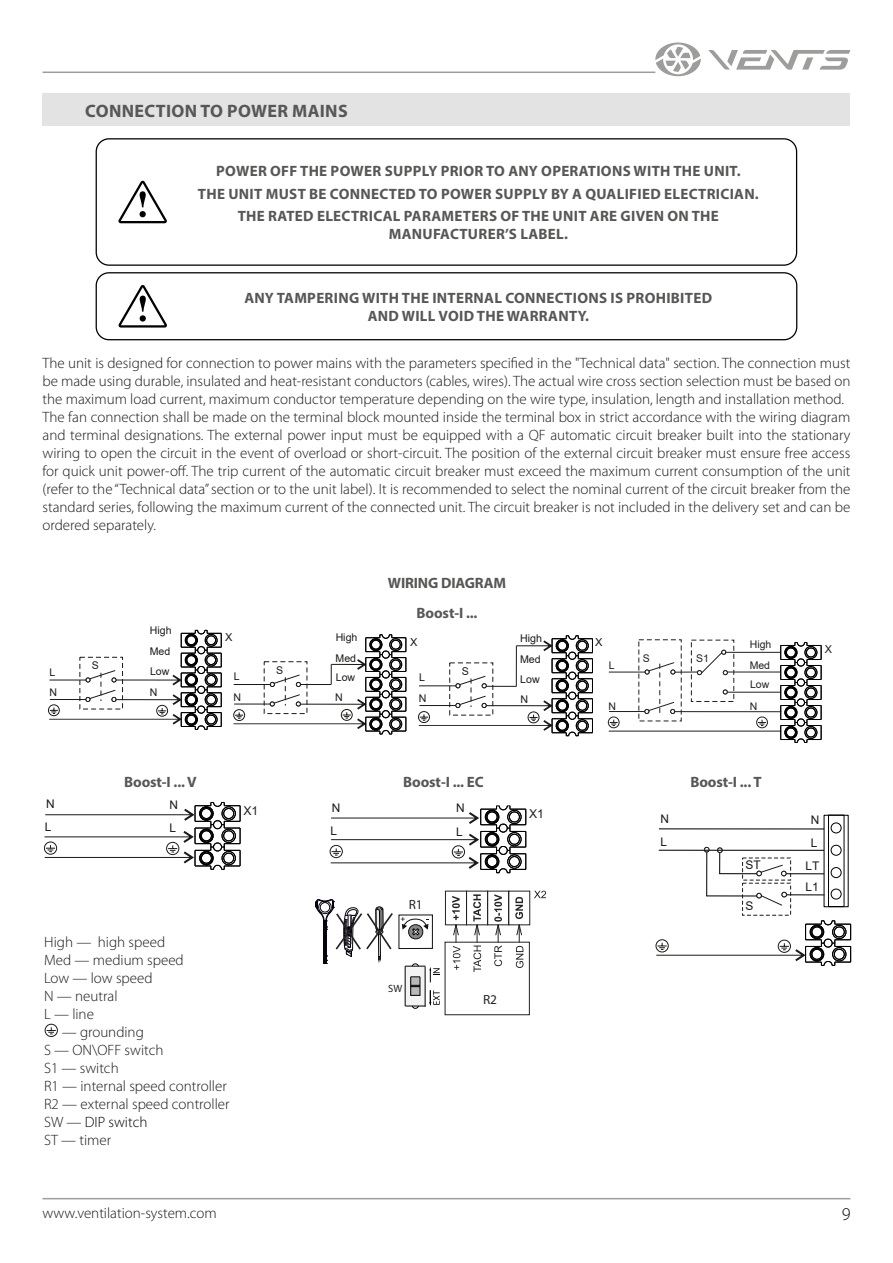
<style>
.page{position:relative;width:893px;height:1263px;background:#fff}
.page>*{position:absolute;margin:0;border:0;box-sizing:border-box;transform-origin:0 0}
.t1{font:700 18px "Myriad Pro";letter-spacing:.02em;color:#575756}
.t2{font:300 18px "Myriad Pro";color:#000}
.t3{font:300 15px/18px "Myriad Pro";color:#191918}
.t4{font:700 15px/22.2px "Myriad Pro";letter-spacing:.02em;color:#575756;text-align:center}
.t5{font:700 15px "Myriad Pro";letter-spacing:-.01em;color:#575756}
.t6{font:13.35px "Myriad Pro";color:#222221}
.t7{font:12.15px "Arial";color:#231f20}
.t8{font:11.85px/21.5px "Arial";color:#1a1a18}
.t9{font:11.1px "Arial";color:#1a1a18}
.t10{font:10.95px "Arial";color:#1a1a18}
.t11{font:10.95px "Arial";color:#231f20}
.t12{font:10.65px "Arial";color:#1a1a18}
.t13{font:10.5px "Arial";color:#231f20}
.t14{font:10.5px "Arial";color:#1a1a18}
.t15{font:10.5px "Myriad Pro";color:#222221}
.s1{color:#000}
</style>
<div class="page">
<hr style="left:43px;top:1198px;width:807px;height:1px;background:#9d9d9c">
<hr style="left:43px;top:72px;width:612px;height:1px;background:#9d9d9c">
<svg style="left:708px;top:50px;width:142px;height:20px"></svg>
<svg style="left:655px;top:43px;width:46px;height:33px"></svg>
<div style="left:43px;top:94px;width:807px;height:25px;background:#e3e3e3"></div>
<div style="left:43px;top:95px;width:807px;height:31px;background:#e3e3e3"></div>
<div style="left:96px;top:138px;width:701px;height:128px;border:1px solid #000;border-radius:13px"></div>
<svg style="left:118px;top:181px;width:49px;height:42px"></svg>
<div style="left:96px;top:272px;width:701px;height:68px;border:1px solid #000;border-radius:13px"></div>
<svg style="left:118px;top:285px;width:49px;height:42px"></svg>
<svg style="left:418px;top:635px;width:175px;height:101px"></svg>
<hr style="left:486px;top:686px;width:30px;height:1px;background:#1a1a18">
<hr style="left:516px;top:646px;width:1px;height:40px;background:#1a1a18">
<svg style="left:48px;top:630px;width:174px;height:100px"></svg>
<svg style="left:233px;top:634px;width:174px;height:101px"></svg>
<svg style="left:608px;top:716px;width:12px;height:12px"></svg>
<svg style="left:756px;top:716px;width:12px;height:12px"></svg>
<hr style="left:609px;top:731px;width:172px;height:1px;background:#231f20">
<hr style="left:609px;top:672px;width:36px;height:1px;background:#231f20">
<svg style="left:644px;top:662px;width:32px;height:52px"></svg>
<hr style="left:609px;top:711px;width:36px;height:1px;background:#231f20">
<hr style="left:674px;top:711px;width:107px;height:1px;background:#231f20">
<hr style="left:728px;top:692px;width:53px;height:1px;background:#231f20">
<svg style="left:722px;top:689px;width:6px;height:6px"></svg>
<hr style="left:727px;top:671px;width:54px;height:1px;background:#231f20">
<hr style="left:725px;top:652px;width:55px;height:1px;background:#231f20">
<hr style="left:675px;top:671px;width:23px;height:2px;background:#231f20">
<svg style="left:696px;top:649px;width:32px;height:26px"></svg>
<svg style="left:780px;top:642px;width:42px;height:101px"></svg>
<div style="left:508px;top:891px;width:22px;height:34px;border:1px solid #222221"></div>
<div style="left:445px;top:942px;width:85px;height:73px;border:1px solid #222221"></div>
<svg style="left:534px;top:891px;width:12px;height:7px"></svg>
<svg style="left:316px;top:805px;width:210px;height:204px"></svg>
<svg style="left:655px;top:920px;width:196px;height:46px"></svg>
<hr style="left:659px;top:850px;width:165px;height:1px;background:#1a1a18">
<hr style="left:659px;top:828px;width:165px;height:1px;background:#1a1a18">
<div style="left:831px;top:822px;width:10px;height:11px;border:1px solid #000;border-radius:50%"></div>
<div style="left:831px;top:845px;width:10px;height:11px;border:1px solid #000;border-radius:50%"></div>
<div style="left:831px;top:867px;width:10px;height:11px;border:1px solid #000;border-radius:50%"></div>
<div style="left:831px;top:889px;width:10px;height:10px;border:1px solid #000;border-radius:50%"></div>
<div style="left:828px;top:815px;width:16px;height:92px;border:1px solid #000"></div>
<svg style="left:756px;top:864px;width:31px;height:13px"></svg>
<hr style="left:786px;top:873px;width:38px;height:1px;background:#1a1a18">
<svg style="left:717px;top:847px;width:6px;height:26px"></svg>
<hr style="left:719px;top:873px;width:38px;height:1px;background:#1a1a18">
<hr style="left:786px;top:894px;width:38px;height:1px;background:#1a1a18">
<svg style="left:703px;top:846px;width:7px;height:7px"></svg>
<hr style="left:706px;top:852px;width:1px;height:44px;background:#1a1a18">
<hr style="left:706px;top:895px;width:51px;height:1px;background:#1a1a18">
<svg style="left:756px;top:891px;width:31px;height:15px"></svg>
<svg style="left:44px;top:802px;width:197px;height:68px"></svg>
<svg style="left:44px;top:1023px;width:14px;height:14px"></svg>
<p class="t1" style="left:85px;top:99px;width:264px">CONNECTION TO POWER MAINS</p>
<p class="t4" style="left:198px;top:160px;width:562px">POWER OFF THE POWER SUPPLY PRIOR TO ANY OPERATIONS WITH THE UNIT.<br>THE UNIT MUST BE CONNECTED TO POWER SUPPLY BY A QUALIFIED ELECTRICIAN.<br>THE RATED ELECTRICAL PARAMETERS OF THE UNIT ARE GIVEN ON THE</p>
<p class="t4" style="left:389px;top:222px;width:181px">MANUFACTURER’S LABEL.</p>
<p class="t4" style="left:244px;top:288px;width:469px;line-height:18px">ANY TAMPERING WITH THE INTERNAL CONNECTIONS IS PROHIBITED<br>AND WILL VOID THE WARRANTY.</p>
<p class="t3" style="left:43px;top:354px;width:809px">The unit is designed for connection to power mains with the parameters specified in the "Technical data" section. The connection must be made using durable, insulated and heat-resistant conductors (cables, wires). The actual wire cross section selection must be based on the maximum load current, maximum conductor temperature depending on the wire type, insulation, length and installation method.<br>The fan connection shall be made on the terminal block mounted inside the terminal box in strict accordance with the wiring diagram and terminal designations. The external power input must be equipped with a QF automatic circuit breaker built into the stationary wiring to open the circuit in the event of overload or short-circuit. The position of the external circuit breaker must ensure free access for quick unit power-off. The trip current of the automatic circuit breaker must exceed the maximum current consumption of the unit (refer to the “Technical data” section or to the unit label). It is recommended to select the nominal current of the circuit breaker from the standard series, following the maximum current of the connected unit. The circuit breaker is not included in the delivery set and can be ordered separately.</p>
<p class="t5" style="left:388px;top:573px;width:120px">WIRING DIAGRAM</p>
<p class="t4" style="left:417px;top:602px;width:62px">Boost-I ...</p>
<p class="t14" style="left:50px;top:665px;width:7px">L</p>
<p class="t14" style="left:49px;top:685px;width:9px">N</p>
<p class="t14" style="left:92px;top:658px;width:9px">S</p>
<p class="t14" style="left:150px;top:623px;width:23px">High</p>
<p class="t14" style="left:150px;top:644px;width:22px">Med</p>
<p class="t14" style="left:150px;top:664px;width:21px">Low</p>
<p class="t14" style="left:150px;top:685px;width:9px">N</p>
<p class="t10" style="left:225px;top:629px;width:9px">X</p>
<p class="t12" style="left:336px;top:630px;width:23px">High</p>
<p class="t10" style="left:410px;top:634px;width:9px">X</p>
<p class="t12" style="left:520px;top:631px;width:23px">High</p>
<p class="t9" style="left:595px;top:635px;width:9px">X</p>
<p class="t13" style="left:750px;top:637px;width:23px">High</p>
<p class="t12" style="left:234px;top:669px;width:7px">L</p>
<p class="t12" style="left:234px;top:689px;width:9px">N</p>
<p class="t12" style="left:276px;top:663px;width:9px">S</p>
<p class="t12" style="left:336px;top:651px;width:22px">Med</p>
<p class="t12" style="left:335px;top:690px;width:9px">N</p>
<p class="t12" style="left:336px;top:670px;width:21px">Low</p>
<p class="t12" style="left:419px;top:670px;width:7px">L</p>
<p class="t12" style="left:419px;top:691px;width:9px">N</p>
<p class="t12" style="left:462px;top:664px;width:9px">S</p>
<p class="t12" style="left:520px;top:652px;width:22px">Med</p>
<p class="t12" style="left:520px;top:672px;width:21px">Low</p>
<p class="t12" style="left:520px;top:692px;width:9px">N</p>
<p class="t13" style="left:609px;top:658px;width:7px">L</p>
<p class="t13" style="left:609px;top:699px;width:9px">N</p>
<p class="t13" style="left:643px;top:651px;width:8px">S</p>
<p class="t13" style="left:696px;top:651px;width:14px">S1</p>
<p class="t13" style="left:750px;top:658px;width:22px">Med</p>
<p class="t13" style="left:750px;top:677px;width:21px">Low</p>
<p class="t13" style="left:750px;top:699px;width:9px">N</p>
<p class="t11" style="left:825px;top:642px;width:9px">X</p>
<p class="t4" style="left:124px;top:770px;width:74px">Boost-I ... V</p>
<p class="t4" style="left:403px;top:770px;width:82px">Boost-I ... EC</p>
<p class="t4" style="left:690px;top:770px;width:73px">Boost-I ... T</p>
<p class="t8" style="left:46px;top:793px;width:10px">N</p>
<p class="t8" style="left:45px;top:816px;width:8px">L</p>
<p class="t8" style="left:169px;top:794px;width:10px">N</p>
<p class="t8" style="left:169px;top:817px;width:8px">L</p>
<p class="t7" style="left:243px;top:802px;width:16px">X1</p>
<p class="t8" style="left:332px;top:797px;width:10px">N</p>
<p class="t8" style="left:331px;top:820px;width:8px">L</p>
<p class="t8" style="left:456px;top:797px;width:10px">N</p>
<p class="t8" style="left:456px;top:821px;width:8px">L</p>
<p class="t7" style="left:529px;top:805px;width:16px">X1</p>
<p class="t8" style="left:661px;top:808px;width:10px">N</p>
<p class="t8" style="left:660px;top:831px;width:8px">L</p>
<p class="t8" style="left:811px;top:809px;width:10px">N</p>
<p class="t8" style="left:811px;top:832px;width:8px">L</p>
<p class="t6" style="left:409px;top:896px;width:16px">R1</p>
<p class="t8" style="left:745px;top:854px;width:17px">ST</p>
<p class="t8" style="left:806px;top:855px;width:15px">LT<br>L1</p>
<p class="t8" style="left:745px;top:895px;width:9px">S</p>
<p class="t3" style="left:44px;top:933px;width:141px">High — high speed<br>Med — medium speed<br>Low — low speed<br>N — neutral<br>L — line</p>
<p class="t3" style="left:44px;top:1023px;width:187px;text-indent:18px">— grounding<br>S — ON\OFF switch<br>S1 — switch<br>R1 — internal speed controller<br>R2 — external speed controller<br>SW — <span class="s1">DIP switch<br></span>ST — timer</p>
<p class="t15" style="left:388px;top:982px;width:16px">SW</p>
<p class="t6" style="left:483px;top:991px;width:16px">R2</p>
<p class="t3" style="left:43px;top:1204px;width:176px">www.ventilation-system.com</p>
<p class="t2" style="left:842px;top:1204px;width:10px">9</p>
</div>
